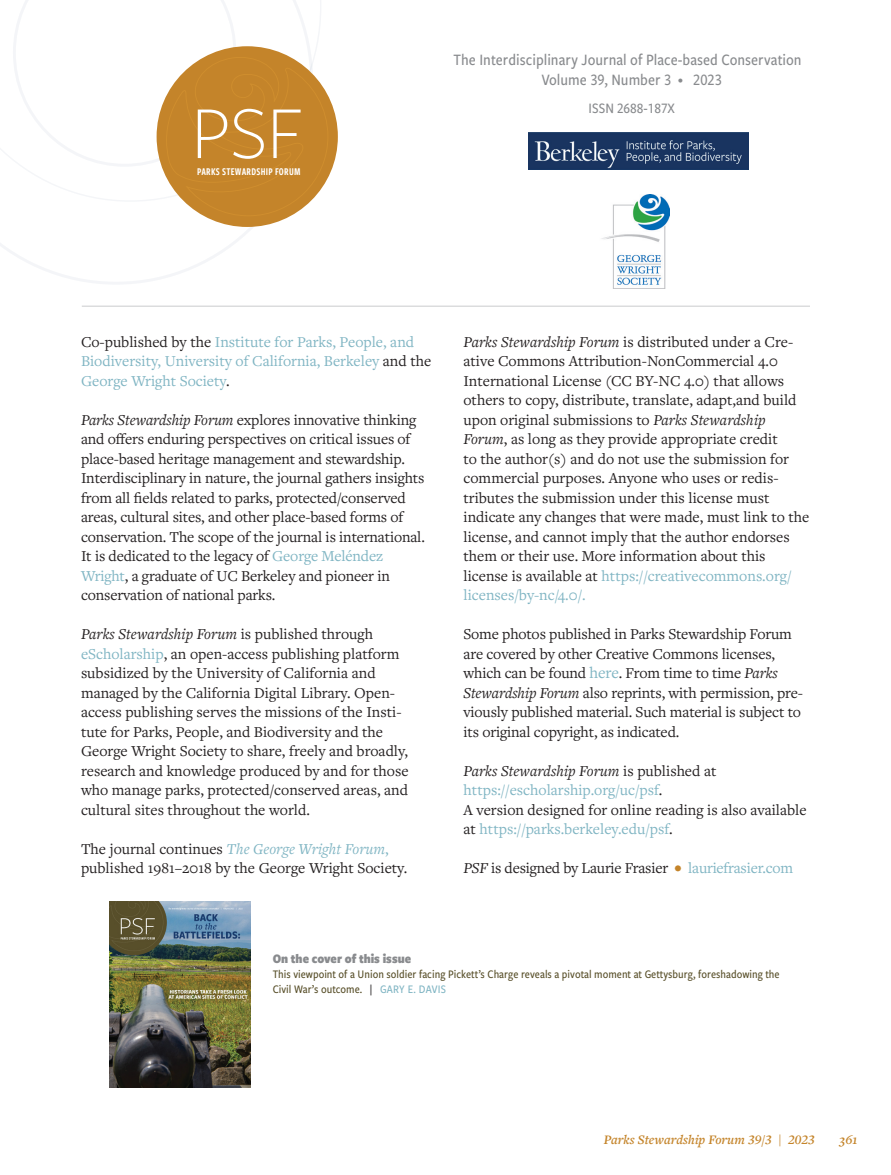
<style>
.page{position:relative;width:891px;height:1175px;background:#fff}
.page>*{position:absolute;margin:0;border:0;box-sizing:border-box;transform-origin:0 0}
.t1{font:300 77.55px "Freight Sans Pro";color:#fff}
.t2{font:500 16.5px/19.8px "Freight Sans Cnd Pro";color:#898b8e;text-align:center}
.t3{font:15.75px/19.5px "Freight Text Pro";color:#231f20}
.t4{font:15.75px/19.5px "Freight Text Pro";color:#80b5c3}
.t5{font:500 15px "Freight Sans Cnd Pro";color:#898b8e}
.t6{font:italic 600 13.5px "Freight Text Pro";color:#c4842a}
.t7{font:900 13.5px "Freight Sans Cnd Pro";color:#898b8e}
.t8{font:500 12px/15px "Freight Sans Cnd Pro";color:#574e28}
.t9{font:10.8px "Freight Sans Cmp Pro Semi";letter-spacing:.025em;color:#fff}
.s1{font-size:10.5px}
.s2{color:#231f20}
.s3{font-style:italic}
.s4{color:#80b5c3}
.s5{font-style:italic;color:#80b5c3}
.s6{font-size:16.5px;color:#80b5c3}
.s7{color:#c4842a}
</style>
<div class="page">
<hr style="left:82px;top:305px;width:728px;height:2px;background:#898b8e">
<svg style="left:0;top:152px;width:289px;height:132px"></svg>
<div style="left:157px;top:46px;width:181px;height:181px;background:#c4842a;border-radius:50%"></div>
<svg style="left:13px;top:0;width:315px;height:216px"></svg>
<img style="left:528px;top:132px;width:220px;height:37px">
<img style="left:601px;top:194px;width:68px;height:94px">
<img style="left:109px;top:902px;width:141px;height:186px">
<h1 class="t1" style="left:191px;top:81px;width:113px">PSF</h1>
<p class="t9" style="left:197px;top:164px;width:105px">PARKS STEWARDSHIP FORUM</p>
<p class="t2" style="left:454px;top:49px;width:350px">The Interdisciplinary Journal of Place-based Conservation<br>Volume 39, Number 3 <span class="s1">•</span> 2023</p>
<p class="t5" style="left:589px;top:98px;width:88px">ISSN 2688-187X</p>
<p class="t4" style="left:81px;top:331px;width:352px"><span class="s2">Co-published by the</span> Institute for Parks, People, and<br>Biodiversity, University of California, Berkeley <span class="s2">and the<br></span>George Wright Society<span class="s2">.</span></p>
<p class="t3" style="left:81px;top:409px;width:345px"><span class="s3">Parks Stewardship Forum</span> explores innovative thinking and offers enduring perspectives on critical issues of place-based heritage management and stewardship.<br>Interdisciplinary in nature, the journal gathers insights from all fields related to parks, protected/conserved areas, cultural sites, and other place-based forms of conservation. The scope of the journal is international.<br>It is dedicated to the legacy of <span class="s4">George Meléndez Wright</span>, a graduate of UC Berkeley and pioneer in conservation of national parks.</p>
<p class="t3" style="left:81px;top:624px;width:329px"><span class="s3">Parks Stewardship Forum</span> is published through <span class="s4">eScholarship</span>, an open-access publishing platform subsidized by the University of California and managed by the California Digital Library. Open&shy;access publishing serves the missions of the Insti&shy;tute for Parks, People, and Biodiversity and the George Wright Society to share, freely and broadly, research and knowledge produced by and for those who manage parks, protected/conserved areas, and cultural sites throughout the world.</p>
<p class="t3" style="left:81px;top:838px;width:328px">The journal continues <span class="s5">The George Wright Forum</span><span class="s4">, </span>published 1981–2018 by the George Wright Society.</p>
<p class="t3" style="left:464px;top:331px;width:347px"><span class="s3">Parks Stewardship Forum</span> is distributed under a Cre&shy;ative Commons Attribution-NonCommercial 4.0<br>International License (CC BY-NC 4.0) that allows others to copy, distribute, translate, adapt,and build upon original submissions to <span class="s3">Parks Stewardship Forum</span>, as long as they provide appropriate credit<br>to the author(s) and do not use the submission for commercial purposes. Anyone who uses or redis&shy;tributes the submission under this license must indicate any changes that were made, must link to the license, and cannot imply that the author endorses them or their use. More information about this license is available at <span class="s4">https://creativecommons.org/ licenses/by-nc/4.0/.</span></p>
<p class="t3" style="left:464px;top:624px;width:340px">Some photos published in Parks Stewardship Forum are covered by other Creative Commons licenses, which can be found <span class="s6">here</span>. From time to time <span class="s3">Parks Stewardship Forum</span> also reprints, with permission, pre&shy;viously published material. Such material is subject to its original copyright, as indicated.</p>
<p class="t3" style="left:464px;top:760px;width:345px"><span class="s3">Parks Stewardship Forum</span> is published at <span class="s4">https://escholarship.org/uc/psf</span>.<br>A version designed for online reading is also available at <span class="s4">https://parks.berkeley.edu/psf</span>.</p>
<p class="t3" style="left:464px;top:858px;width:331px"><span class="s3">PSF</span> is designed by Laurie Frasier <span class="s7">•</span> <span class="s4">lauriefrasier.com</span></p>
<p class="t7" style="left:273px;top:949px;width:140px">On the cover of this issue</p>
<p class="t8" style="left:273px;top:966px;width:508px">This viewpoint of a Union soldier facing Pickett’s Charge reveals a pivotal moment at Gettysburg, foreshadowing the<br>Civil War’s outcome. <span class="s2">|</span> <span class="s4">GARY E. DAVIS</span></p>
<p class="t6" style="left:604px;top:1130px;width:213px">Parks Stewardship Forum 39/3 | 2023</p>
<p class="t6" style="left:840px;top:1130px;width:20px">361</p>
</div>
